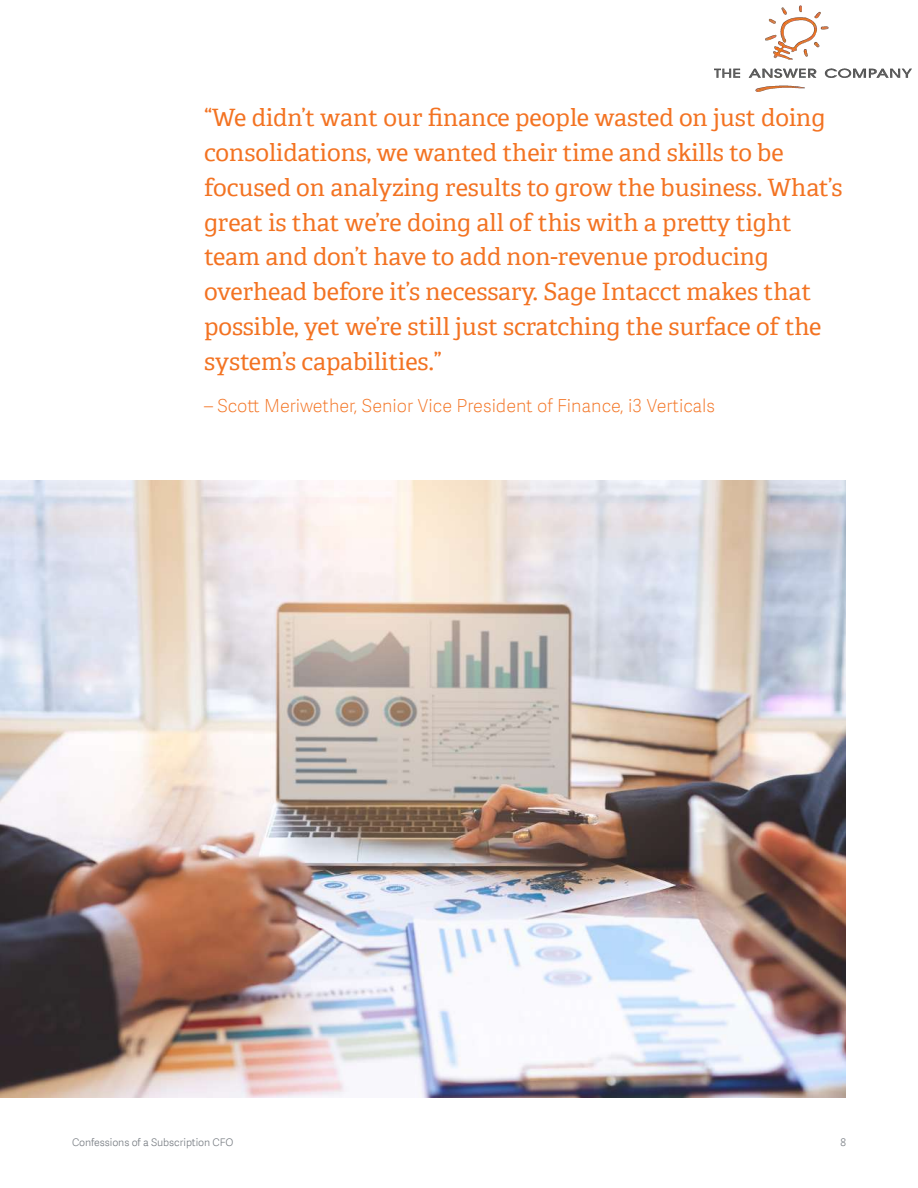
<style>
.page{position:relative;width:918px;height:1188px;background:#fff}
.page>*{position:absolute;margin:0;border:0;box-sizing:border-box;transform-origin:0 0}
.t1{font:24px/34.8px "Adelle SAGE";color:#f37322}
.t2{font:18px "Adelle Sans SAGE Th";color:#f37322}
.t3{font:10.5px "Adelle Sans SAGE Lt";letter-spacing:-.005em;color:#787d83}
</style>
<div class="page">
<img style="left:0;top:481px;width:846px;height:617px">
<img style="left:714px;top:5px;width:198px;height:86px">
<p class="t1" style="left:204px;top:99px;width:640px">“We didn’t want our finance people wasted on just doing consolidations, we wanted their time and skills to be focused on analyzing results to grow the business. What’s great is that we’re doing all of this with a pretty tight team and don’t have to add non-revenue producing overhead before it’s necessary. Sage Intacct makes that possible, yet we’re still just scratching the surface of the system’s capabilities.”</p>
<p class="t2" style="left:204px;top:393px;width:513px">– Scott Meriwether, Senior Vice President of Finance, i3 Verticals</p>
<p class="t3" style="left:72px;top:1135px;width:163px">Confessions of a Subscription CFO</p>
<p class="t3" style="left:840px;top:1135px;width:7px">8</p>
</div>
